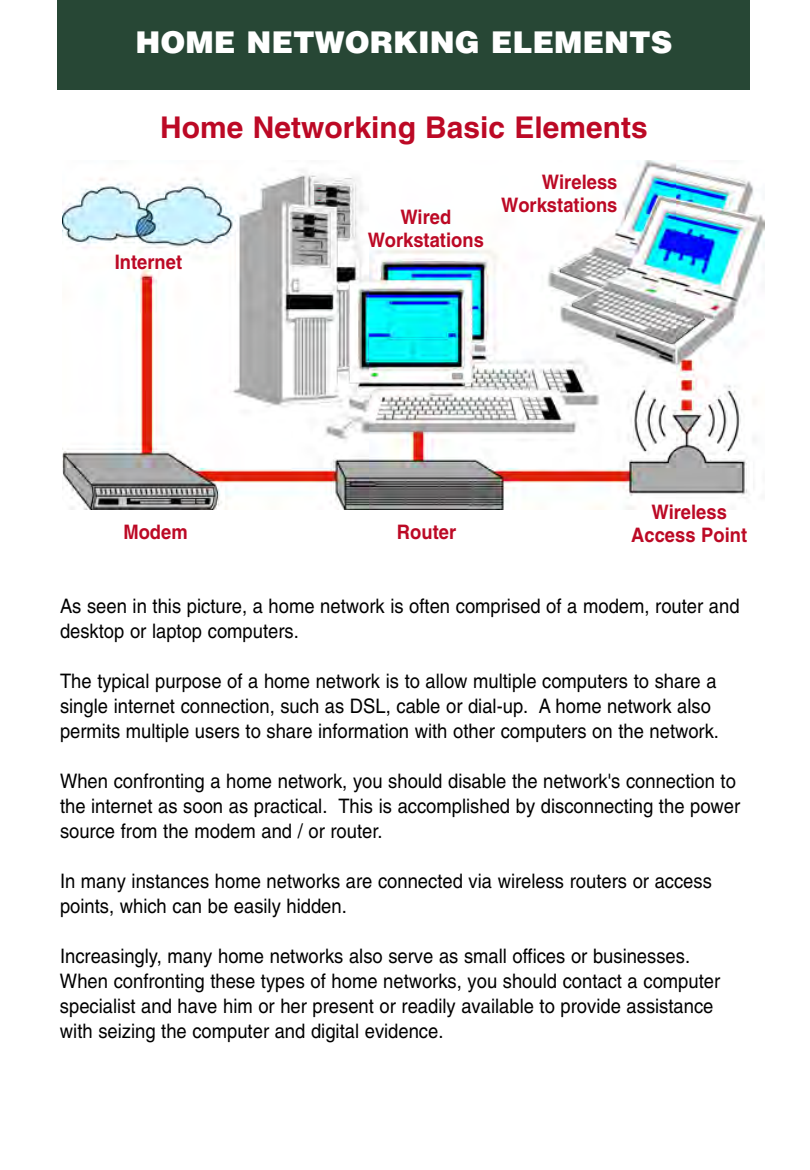
<style>
.page{position:relative;width:810px;height:1170px;background:#fff}
.page>*{position:absolute;margin:0;border:0;box-sizing:border-box;transform-origin:0 0}
.t1{font:700 30px "Helvetica";color:#bc0925}
.t2{font:900 30px "Helvetica";color:#fff}
.t3{font:20px/25px "Helvetica";color:#000;scale:.92 1}
.t4{font:700 20px/22.5px "Helvetica";color:#bc0925;text-align:center;scale:.92 1}
</style>
<div class="page">
<div style="left:58px;top:0;width:693px;height:90px;background:#274735"></div>
<img style="left:62px;top:160px;width:703px;height:350px">
<h1 class="t2" style="left:136px;top:25px;width:538px">HOME NETWORKING ELEMENTS</h1>
<h1 class="t1" style="left:160px;top:116px;width:489px">Home Networking Basic Elements</h1>
<p class="t4" style="left:115px;top:252px;width:75px">Internet</p>
<p class="t4" style="left:368px;top:208px;width:128px">Wired<br>Workstations</p>
<p class="t4" style="left:501px;top:173px;width:128px;text-align:right">Wireless<br>Workstations</p>
<p class="t4" style="left:123px;top:522px;width:71px">Modem</p>
<p class="t4" style="left:397px;top:522px;width:66px">Router</p>
<p class="t4" style="left:631px;top:502px;width:128px">Wireless<br>Access Point</p>
<p class="t3" style="left:60px;top:595px;width:740px">As seen in this picture, a home network is often comprised of a modem, router and desktop or laptop computers.</p>
<p class="t3" style="left:60px;top:670px;width:718px">The typical purpose of a home network is to allow multiple computers to share a single internet connection, such as DSL, cable or dial-up. A home network also permits multiple users to share information with other computers on the network.</p>
<p class="t3" style="left:60px;top:770px;width:741px">When confronting a home network, you should disable the network's connection to the internet as soon as practical. This is accomplished by disconnecting the power source from the modem and / or router.</p>
<p class="t3" style="left:60px;top:870px;width:710px">In many instances home networks are connected via wireless routers or access points, which can be easily hidden.</p>
<p class="t3" style="left:60px;top:945px;width:719px">Increasingly, many home networks also serve as small offices or businesses.<br>When confronting these types of home networks, you should contact a computer specialist and have him or her present or readily available to provide assistance with seizing the computer and digital evidence.</p>
</div>
